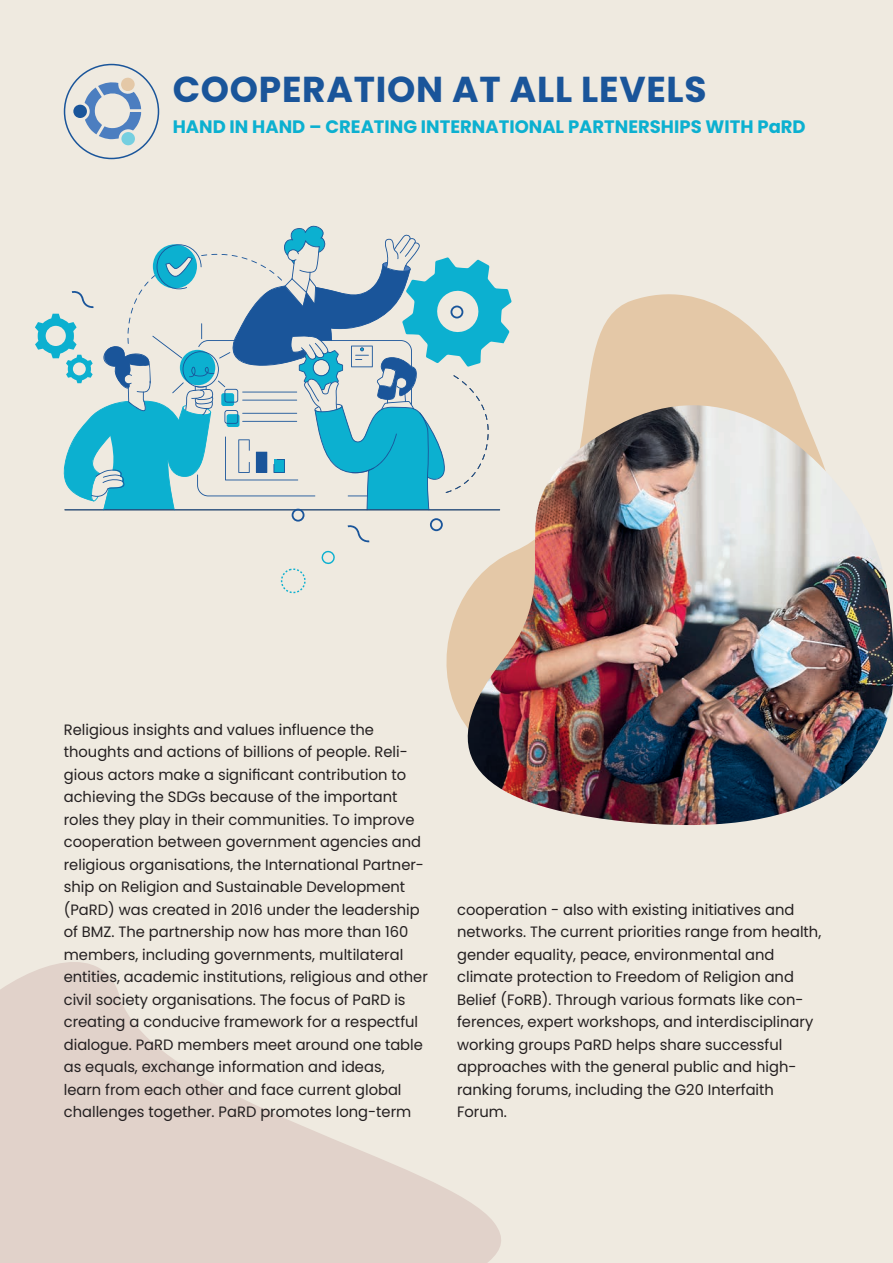
<style>
.page{position:relative;width:893px;height:1263px;background:#efeae0}
.page>*{position:absolute;margin:0;border:0;box-sizing:border-box;transform-origin:0 0}
.t1{font:700 36px "Poppins";letter-spacing:.02em;color:#1a559a}
.t2{font:700 18px "Poppins";color:#0cb0d0}
.t3{font:15px/22.5px "Poppins";color:#231f20}
</style>
<div class="page">
<svg style="left:0;top:962px;width:501px;height:301px;fill:#e1d2ca"></svg>
<svg style="left:446px;top:294px;width:354px;height:416px;fill:#e4c8a7"></svg>
<img style="left:457px;top:405px;width:436px;height:420px">
<svg style="left:73px;top:78px;width:68px;height:67px"></svg>
<div style="left:64px;top:64px;width:95px;height:95px;border:2px solid #1a559a;border-radius:50%"></div>
<svg style="left:281px;top:568px;width:25px;height:25px"></svg>
<svg style="left:321px;top:550px;width:14px;height:14px"></svg>
<svg style="left:35px;top:225px;width:477px;height:317px"></svg>
<h1 class="t1" style="left:173px;top:73px;width:535px">COOPERATION AT ALL LEVELS</h1>
<p class="t2" style="left:173px;top:119px;width:634px">HAND IN HAND – CREATING INTERNATIONAL PARTNERSHIPS WITH PaRD</p>
<p class="t3" style="left:64px;top:718px;width:366px">Religious insights and values influence the thoughts and actions of billions of people. Reli&shy;gious actors make a significant contribution to achieving the SDGs because of the important roles they play in their communities. To improve cooperation between government agencies and religious organisations, the International Partner&shy;ship on Religion and Sustainable Development (PaRD) was created in 2016 under the leadership of BMZ. The partnership now has more than 160 members, including governments, multilateral entities, academic institutions, religious and other civil society organisations. The focus of PaRD is creating a conducive framework for a respectful dialogue. PaRD members meet around one table as equals, exchange information and ideas,<br>learn from each other and face current global challenges together. PaRD promotes long-term</p>
<p class="t3" style="left:457px;top:898px;width:366px">cooperation - also with existing initiatives and networks. The current priorities range from health, gender equality, peace, environmental and climate protection to Freedom of Religion and Belief (FoRB). Through various formats like con&shy;ferences, expert workshops, and interdisciplinary working groups PaRD helps share successful approaches with the general public and high&shy;ranking forums, including the G20 Interfaith Forum.</p>
</div>
